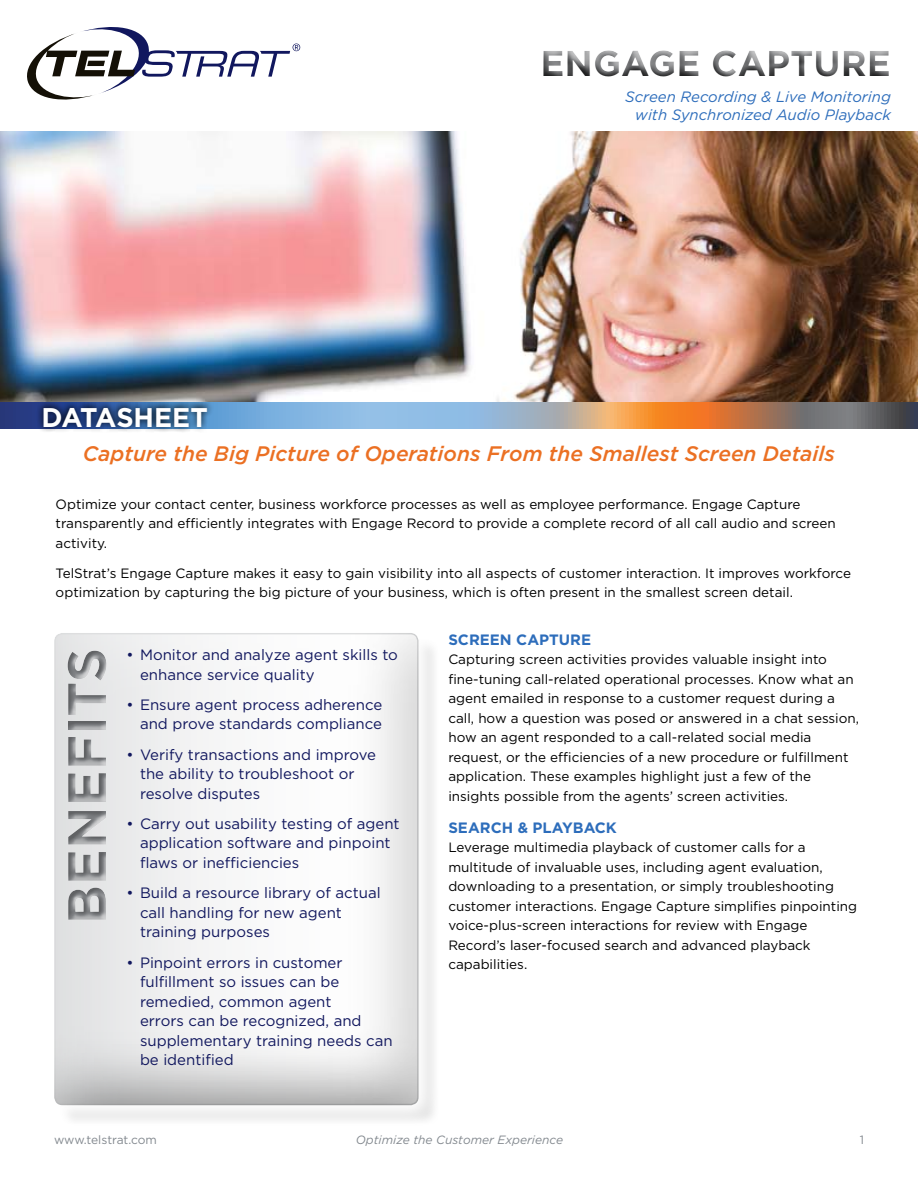
<style>
.page{position:relative;width:918px;height:1188px;background:#fff}
.page>*{position:absolute;margin:0;border:0;box-sizing:border-box;transform-origin:0 0}
.t1{font:700 54px "Gotham";color:#808285}
.t2{font:700 36px "Gotham";color:#77787a}
.t3{font:700 27px "Gotham";letter-spacing:-.005em;color:#fff}
.t4{font:italic 500 21px "Gotham";color:#eb7023}
.t5{font:15px/19.5px "Gotham";color:#11175e}
.t6{font:italic 15px/18px "Gotham";color:#2d6dbb;text-align:right}
.t7{font:700 15px "Gotham";color:#2d6dbb}
.t8{font:13.5px/19.5px "Gotham";color:#000}
.t9{font:italic 12px "Gotham";color:#83898f}
.t10{font:12px "Gotham";letter-spacing:-.01em;color:#83898f}
</style>
<div class="page">
<svg style="left:27px;top:27px;width:273px;height:73px"></svg>
<svg style="left:0;top:402px;width:918px;height:27px;background:#979498"></svg>
<div style="left:36px;top:400px;width:178px;height:33px;background:#000;opacity:.97"></div>
<div style="left:40px;top:622px;width:392px;height:484px;background:#000;opacity:.75"></div>
<div style="left:63px;top:649px;width:51px;height:278px;background:#e7e7e9"></div>
<div style="left:61px;top:644px;width:50px;height:281px;background:#000;opacity:.25"></div>
<div style="left:532px;top:45px;width:366px;height:43px;background:#000;opacity:.75"></div>
<img style="left:0;top:132px;width:918px;height:270px">
<h2 class="t2" style="left:541px;top:40px;width:352px">ENGAGE CAPTURE</h2>
<h3 class="t3" style="left:42px;top:399px;width:168px">DATASHEET</h3>
<p class="t6" style="left:625px;top:87px;width:267px">Screen Recording &amp; Live Monitoring with Synchronized Audio Playback</p>
<h3 class="t4" style="left:83px;top:439px;width:754px">Capture the Big Picture of Operations From the Smallest Screen Details</h3>
<p class="t8" style="left:56px;top:494px;width:782px">Optimize your contact center, business workforce processes as well as employee performance. Engage Capture transparently and efficiently integrates with Engage Record to provide a complete record of all call audio and screen activity.</p>
<p class="t8" style="left:56px;top:563px;width:797px">TelStrat’s Engage Capture makes it easy to gain visibility into all aspects of customer interaction. It improves workforce optimization by capturing the big picture of your business, which is often present in the smallest screen detail.</p>
<p class="t7" style="left:448px;top:630px;width:144px">SCREEN CAPTURE</p>
<p class="t8" style="left:448px;top:650px;width:412px">Capturing screen activities provides valuable insight into fine-tuning call-related operational processes. Know what an agent emailed in response to a customer request during a call, how a question was posed or answered in a chat session, how an agent responded to a call-related social media request, or the efficiencies of a new procedure or fulfillment application. These examples highlight just a few of the insights possible from the agents’ screen activities.</p>
<p class="t7" style="left:448px;top:817px;width:170px">SEARCH &amp; PLAYBACK</p>
<p class="t8" style="left:448px;top:837px;width:410px">Leverage multimedia playback of customer calls for a multitude of invaluable uses, including agent evaluation, downloading to a presentation, or simply troubleshooting customer interactions. Engage Capture simplifies pinpointing voice-plus-screen interactions for review with Engage Record’s laser-focused search and advanced playback capabilities.</p>
<p class="t5" style="left:140px;top:645px;width:259px;text-indent:-14px">• Monitor and analyze agent skills to enhance service quality</p>
<p class="t5" style="left:127px;top:694px;width:257px;text-align:right">• Ensure agent process adherence and prove standards compliance</p>
<p class="t5" style="left:140px;top:744px;width:238px;text-indent:-14px">• Verify transactions and improve the ability to troubleshoot or resolve disputes</p>
<p class="t5" style="left:140px;top:814px;width:261px;text-indent:-14px">• Carry out usability testing of agent application software and pinpoint flaws or inefficiencies</p>
<p class="t5" style="left:140px;top:883px;width:242px;text-indent:-14px">• Build a resource library of actual call handling for new agent training purposes</p>
<p class="t5" style="left:140px;top:952px;width:254px;text-indent:-14px">• Pinpoint errors in customer fulfillment so issues can be remedied, common agent<br>errors can be recognized, and supplementary training needs can be identified</p>
<h1 class="t1" style="left:51px;top:924px;width:278px;rotate:-90deg">BENEFITS</h1>
<p class="t10" style="left:54px;top:1132px;width:105px">www.telstrat.com</p>
<p class="t9" style="left:356px;top:1132px;width:209px">Optimize the Customer Experience</p>
<p class="t10" style="left:860px;top:1132px;width:6px">1</p>
</div>
